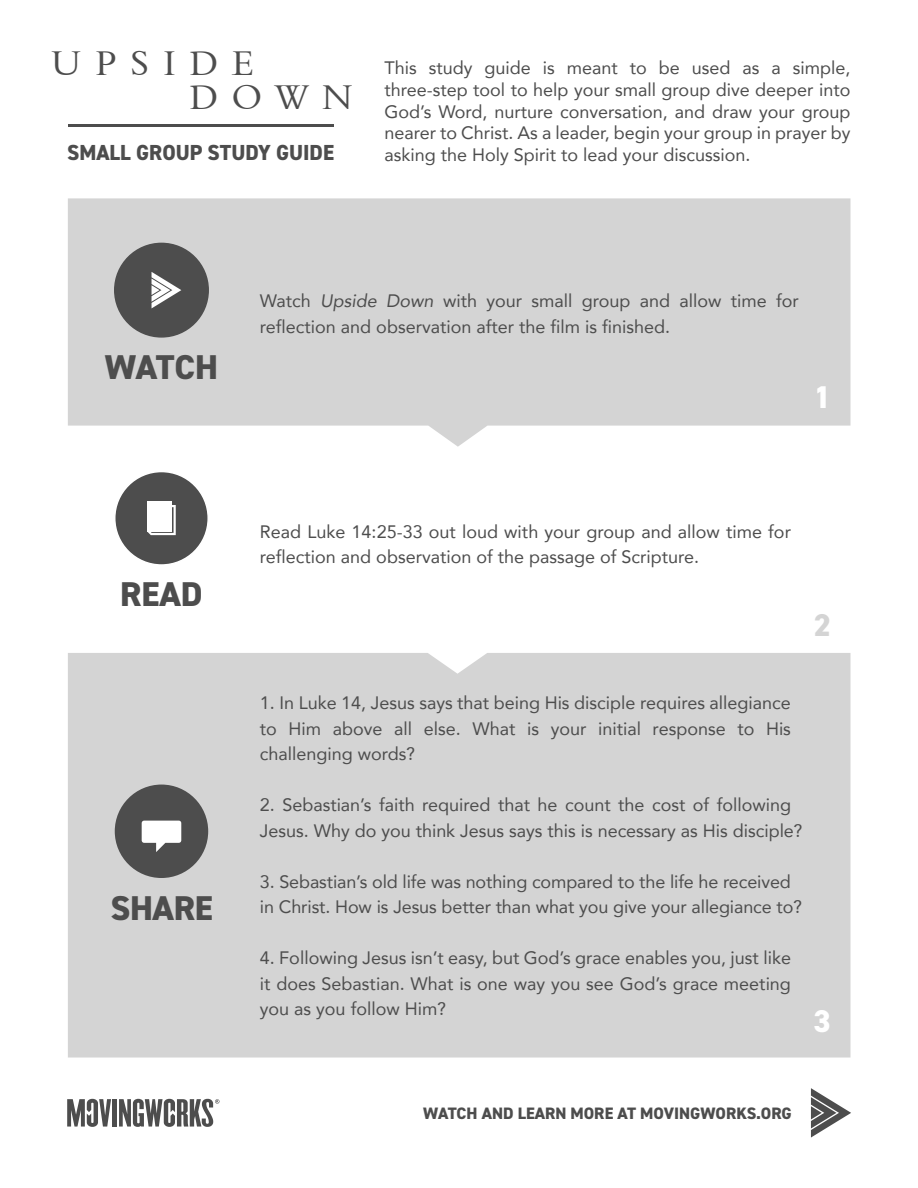
<style>
.page{position:relative;width:918px;height:1188px;background:#fff}
.page>*{position:absolute;margin:0;border:0;box-sizing:border-box;transform-origin:0 0}
.t1{font:35.1px/34.5px "Aldine 401 BT Roman A";letter-spacing:.4em;color:#4d4d4d}
.t2{font:800 34.5px "DIN2014";letter-spacing:-.01em;color:#4d4d4d}
.t3{font:800 31.5px "DIN2014";color:#fff}
.t4{font:800 31.5px "DIN2014";color:#d4d4d4}
.t5{font:800 21.9px "DIN2014";color:#4d4d4d}
.t6{font:18px/25.5px "Avenir";color:#4d4d4d}
.t7{font:800 16.65px "DIN2014";color:#4d4d4d}
.s1{font-style:italic}
</style>
<div class="page">
<div style="left:68px;top:653px;width:783px;height:405px;background:#d4d4d4"></div>
<svg style="left:68px;top:198px;width:782px;height:249px;background:#d7d7d7"></svg>
<div style="left:112px;top:1099px;width:5px;height:28px;background:#4d4d4d"></div>
<svg style="left:67px;top:1099px;width:44px;height:28px"></svg>
<svg style="left:119px;top:1099px;width:100px;height:28px"></svg>
<div style="left:115px;top:472px;width:93px;height:93px;background:#4d4d4d;border-radius:50%"></div>
<div style="left:114px;top:471px;width:95px;height:95px;border:2px solid #fff;border-radius:50%"></div>
<svg style="left:148px;top:505px;width:28px;height:30px"></svg>
<div style="left:147px;top:501px;width:25px;height:31px;background:#fff"></div>
<div style="left:115px;top:785px;width:93px;height:93px;background:#4d4d4d;border-radius:50%"></div>
<svg style="left:142px;top:821px;width:39px;height:31px"></svg>
<div style="left:115px;top:243px;width:93px;height:94px;background:#4d4d4d;border-radius:50%"></div>
<div style="left:114px;top:243px;width:95px;height:95px;border:2px solid #4d4d4d;border-radius:50%"></div>
<svg style="left:152px;top:272px;width:29px;height:36px"></svg>
<svg style="left:811px;top:1088px;width:40px;height:50px"></svg>
<hr style="left:68px;top:124px;width:266px;height:3px;background:#4d4d4d">
<h1 class="t1" style="left:190px;top:45px;width:165px;text-indent:-139px">UPSIDE<br>DOWN</h1>
<p class="t5" style="left:67px;top:138px;width:268px">SMALL GROUP STUDY GUIDE</p>
<p class="t6" style="left:384px;top:57px;width:468px;line-height:21.6px;text-align:justify">This study guide is meant to be used as a simple, three-step tool to help your small group dive deeper into God’s Word, nurture conversation, and draw your group nearer to Christ. As a leader, begin your group in prayer by asking the Holy Spirit to lead your discussion.</p>
<h2 class="t2" style="left:105px;top:344px;width:115px">WATCH</h2>
<p class="t6" style="left:260px;top:288px;width:541px">Watch <span class="s1">Upside Down</span> with your small group and allow time for reflection and observation after the film is finished.</p>
<h3 class="t3" style="left:813px;top:376px;width:19px">1</h3>
<h2 class="t2" style="left:120px;top:571px;width:84px">READ</h2>
<h2 class="t2" style="left:110px;top:885px;width:104px">SHARE</h2>
<p class="t6" style="left:260px;top:518px;width:533px">Read Luke 14:25-33 out loud with your group and allow time for reflection and observation of the passage of Scripture.</p>
<h3 class="t4" style="left:813px;top:604px;width:19px">2</h3>
<p class="t6" style="left:260px;top:690px;width:533px;text-align:justify">1. In Luke 14, Jesus says that being His disciple requires allegiance to Him above all else. What is your initial response to His challenging words?</p>
<p class="t6" style="left:260px;top:792px;width:544px">2. Sebastian’s faith required that he count the cost of following<br>Jesus. Why do you think Jesus says this is necessary as His disciple?</p>
<p class="t6" style="left:260px;top:868px;width:544px">3. Sebastian’s old life was nothing compared to the life he received in Christ. How is Jesus better than what you give your allegiance to?</p>
<p class="t6" style="left:260px;top:945px;width:533px;text-align:justify">4. Following Jesus isn’t easy, but God’s grace enables you, just like it does Sebastian. What is one way you see God’s grace meeting you as you follow Him?</p>
<h3 class="t3" style="left:813px;top:1000px;width:19px">3</h3>
<p class="t7" style="left:423px;top:1102px;width:370px">WATCH AND LEARN MORE AT MOVINGWORKS.ORG</p>
</div>
